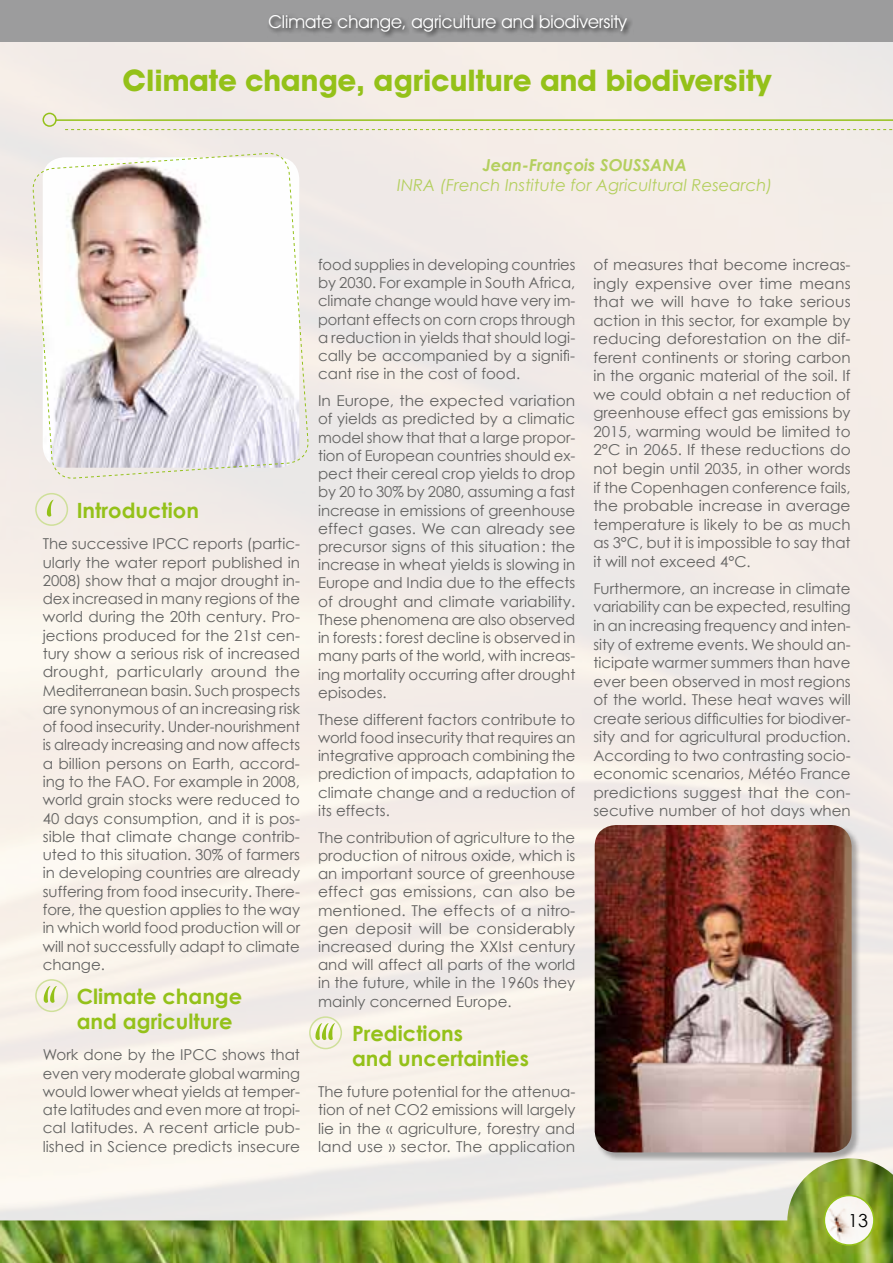
<style>
.page{position:relative;width:893px;height:1263px;background:#fff}
.page>*{position:absolute;margin:0;border:0;box-sizing:border-box;transform-origin:0 0}
.t1{font:700 30px "Avant Garde IT Cby BT";color:#94c119}
.t2{font:700 21px/25.5px "Century Gothic";color:#94c119}
.t3{font:18px "Avant Garde IT Cby BT";color:#fff}
.t4{font:18px "Century Gothic";color:#000}
.t5{font:italic 16.5px "Century Gothic";color:#b4cf5e}
.t6{font:italic 700 16.5px "Century Gothic";color:#b4cf5e}
.t7{font:15px/18.3px "Century Gothic";color:#626261;text-align:justify}
</style>
<div class="page">
<img style="left:0;top:42px;width:893px;height:1116px">
<img style="left:0;top:1158px;width:893px;height:105px">
<img style="left:824px;top:1195px;width:50px;height:50px;border-radius:25px">
<div style="left:824px;top:1195px;width:51px;height:51px;border:2px solid #94c119;border-radius:50%"></div>
<div style="left:0;top:0;width:893px;height:42px;background:#9c9c9d"></div>
<div style="left:594px;top:824px;width:266px;height:337px;background:#000;opacity:.3"></div>
<img style="left:595px;top:825px;width:257px;height:327px">
<div style="left:267px;top:12px;width:367px;height:25px;background:#000;opacity:.75"></div>
<div style="left:43px;top:113px;width:14px;height:14px;border:2px solid #94c119;border-radius:50%"></div>
<hr style="left:56px;top:119px;width:837px;height:2px;background:#94c119">
<svg style="left:65px;top:129px;width:828px;height:1px"></svg>
<svg style="left:32px;top:153px;width:277px;height:327px"></svg>
<div style="left:35px;top:493px;width:33px;height:33px;border:2px solid #cfe09a;border-radius:50%"></div>
<svg style="left:47px;top:500px;width:7px;height:17px"></svg>
<div style="left:35px;top:979px;width:33px;height:33px;border:2px solid #cfe09a;border-radius:50%"></div>
<svg style="left:44px;top:986px;width:13px;height:17px"></svg>
<div style="left:309px;top:1016px;width:33px;height:33px;border:2px solid #cfe09a;border-radius:50%"></div>
<svg style="left:315px;top:1023px;width:20px;height:17px"></svg>
<p class="t3" style="left:268px;top:10px;width:360px">Climate change, agriculture and biodiversity</p>
<h1 class="t1" style="left:123px;top:62px;width:650px">Climate change, agriculture and biodiversity</h1>
<p class="t6" style="left:483px;top:155px;width:205px">Jean-François SOUSSANA</p>
<p class="t5" style="left:397px;top:175px;width:377px">INRA (French Institute for Agricultural Research)</p>
<h2 class="t2" style="left:77px;top:497px;width:124px">Introduction</h2>
<p class="t7" style="left:43px;top:534px;width:259px">The successive IPCC reports (partic&shy;ularly the water report published in 2008) show that a major drought in&shy;dex increased in many regions of the world during the 20th century. Pro&shy;jections produced for the 21st cen&shy;tury show a serious risk of increased drought, particularly around the Mediterranean basin. Such prospects are synonymous of an increasing risk of food insecurity. Under-nourishment is already increasing and now affects a billion persons on Earth, accord&shy;ing to the FAO. For example in 2008, world grain stocks were reduced to 40 days consumption, and it is pos&shy;sible that climate change contrib&shy;uted to this situation. 30% of farmers in developing countries are already suffering from food insecurity. There&shy;fore, the question applies to the way in which world food production will or will not successfully adapt to climate change.</p>
<h2 class="t2" style="left:77px;top:983px;width:167px">Climate change and agriculture</h2>
<p class="t7" style="left:43px;top:1045px;width:259px">Work done by the IPCC shows that even very moderate global warming would lower wheat yields at temper&shy;ate latitudes and even more at tropi&shy;cal latitudes. A recent article pub&shy;lished in Science predicts insecure</p>
<p class="t7" style="left:318px;top:255px;width:259px">food supplies in developing countries by 2030. For example in South Africa, climate change would have very im&shy;portant effects on corn crops through a reduction in yields that should logi&shy;cally be accompanied by a signifi&shy;cant rise in the cost of food.</p>
<p class="t7" style="left:318px;top:391px;width:259px">In Europe, the expected variation of yields as predicted by a climatic model show that that a large propor&shy;tion of European countries should ex&shy;pect their cereal crop yields to drop by 20 to 30% by 2080, assuming a fast increase in emissions of greenhouse effect gases. We can already see precursor signs of this situation: the increase in wheat yields is slowing in Europe and India due to the effects of drought and climate variability.<br>These phenomena are also observed in forests: forest decline is observed in many parts of the world, with increas&shy;ing mortality occurring after drought episodes.</p>
<p class="t7" style="left:318px;top:710px;width:259px">These different factors contribute to world food insecurity that requires an integrative approach combining the prediction of impacts, adaptation to climate change and a reduction of its effects.</p>
<p class="t7" style="left:318px;top:828px;width:259px">The contribution of agriculture to the production of nitrous oxide, which is an important source of greenhouse effect gas emissions, can also be mentioned. The effects of a nitro&shy;gen deposit will be considerably increased during the XXIst century and will affect all parts of the world in the future, while in the 1960s they mainly concerned Europe.</p>
<h2 class="t2" style="left:352px;top:1020px;width:178px">Predictions<br>and uncertainties</h2>
<p class="t7" style="left:318px;top:1082px;width:259px">The future potential for the attenua&shy;tion of net CO2 emissions will largely lie in the « agriculture, forestry and land use » sector. The application</p>
<p class="t7" style="left:593px;top:255px;width:259px">of measures that become increas&shy;ingly expensive over time means that we will have to take serious action in this sector, for example by reducing deforestation on the dif&shy;ferent continents or storing carbon in the organic material of the soil. If we could obtain a net reduction of greenhouse effect gas emissions by 2015, warming would be limited to 2°C in 2065. If these reductions do not begin until 2035, in other words if the Copenhagen conference fails, the probable increase in average temperature is likely to be as much as 3°C, but it is impossible to say that it will not exceed 4°C.</p>
<p class="t7" style="left:593px;top:579px;width:259px">Furthermore, an increase in climate variability can be expected, resulting in an increasing frequency and inten&shy;sity of extreme events. We should an&shy;ticipate warmer summers than have ever been observed in most regions of the world. These heat waves will create serious difficulties for biodiver&shy;sity and for agricultural production.<br>According to two contrasting socio&shy;economic scenarios, Météo France predictions suggest that the con&shy;secutive number of hot days when</p>
<p class="t4" style="left:848px;top:1209px;width:21px">13</p>
</div>
